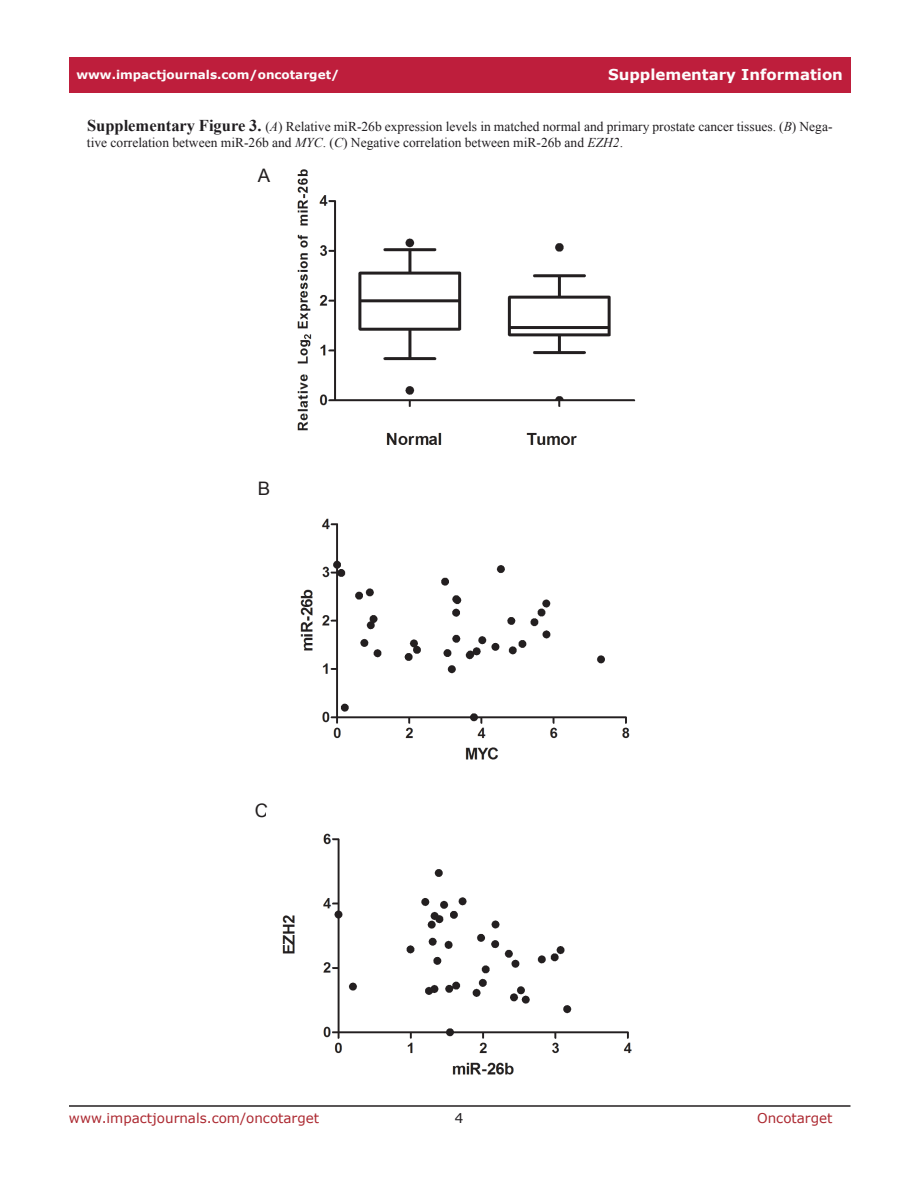
<style>
.page{position:relative;width:918px;height:1188px;background:#fff}
.page>*{position:absolute;margin:0;border:0;box-sizing:border-box;transform-origin:0 0}
.t1{font:18.6px "Arial";color:#231f20}
.t2{font:700 15px "Verdana";color:#fdfdfd}
.t3{font:13.5px/16.2px "Times New Roman";color:#201d20}
.t4{font:13.5px "Verdana";color:#ac2830}
.t5{font:13.5px "Verdana";color:#201d20}
.t6{font:700 12px "Verdana";color:#fdfdfd}
.s1{font-weight:700;font-size:16.5px}
.s2{font-style:italic}
</style>
<div class="page">
<div style="left:69px;top:57px;width:781px;height:35px;background:#be1e3c"></div>
<hr style="left:69px;top:1105px;width:781px;height:2px;background:#231f20">
<img style="left:300px;top:518px;width:330px;height:242px">
<img style="left:297px;top:169px;width:339px;height:276px">
<img style="left:282px;top:833px;width:350px;height:242px">
<p class="t6" style="left:76px;top:66px;width:264px">www.impactjournals.com/oncotarget/</p>
<p class="t2" style="left:608px;top:64px;width:236px">Supplementary Information</p>
<p class="t3" style="left:87px;top:118px;width:747px"><span class="s1">Supplementary Figure 3.</span> (<span class="s2">A</span>) Relative miR-26b expression levels in matched normal and primary prostate cancer tissues. (<span class="s2">B</span>) Nega&shy;tive correlation between miR-26b and <span class="s2">MYC</span>. (<span class="s2">C</span>) Negative correlation between miR-26b and <span class="s2">EZH2</span>.</p>
<h1 class="t1" style="left:258px;top:164px;width:14px">A</h1>
<h1 class="t1" style="left:258px;top:476px;width:14px">B</h1>
<h1 class="t1" style="left:255px;top:798px;width:15px">C</h1>
<p class="t4" style="left:69px;top:1109px;width:252px">www.impactjournals.com/oncotarget</p>
<p class="t5" style="left:455px;top:1109px;width:10px">4</p>
<p class="t4" style="left:757px;top:1109px;width:77px">Oncotarget</p>
</div>
